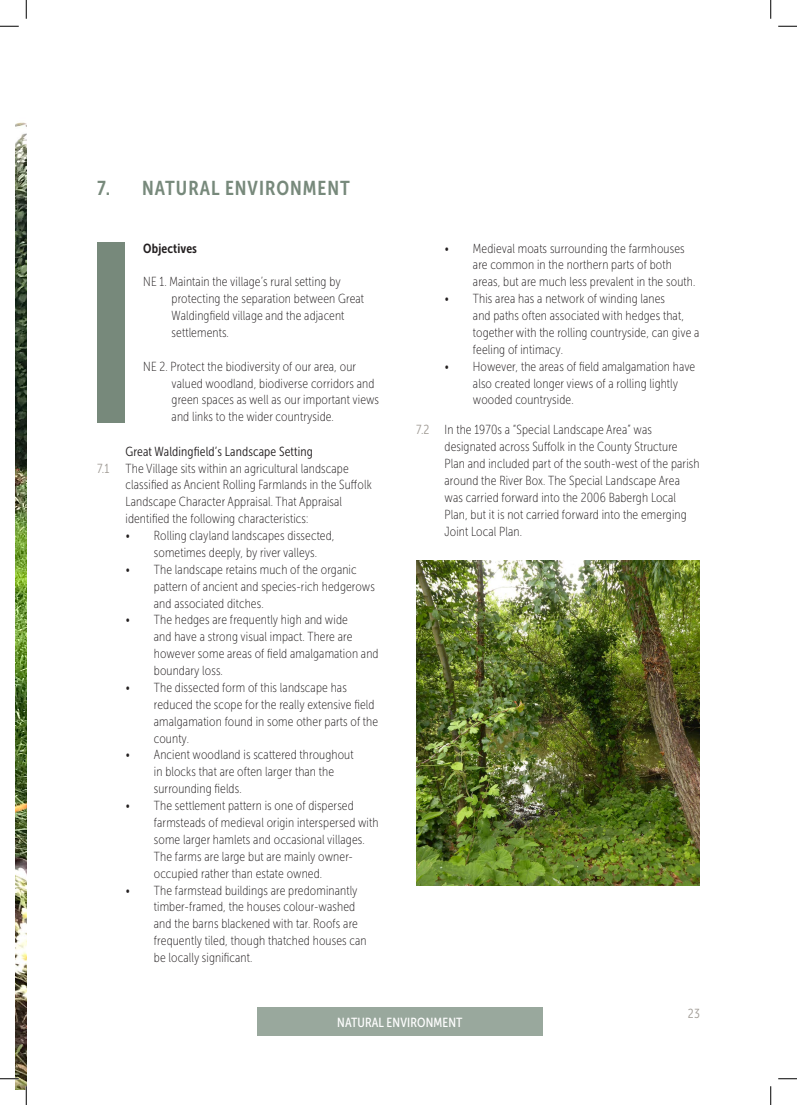
<style>
.page{position:relative;width:797px;height:1105px;background:#fff}
.page>*{position:absolute;margin:0;border:0;box-sizing:border-box;transform-origin:0 0}
.t1{font:20px "Museo Sans Cond 700";letter-spacing:.05em;color:#77897b}
.t2{font:13.12px/16.9px "Museo Sans Cond 100";letter-spacing:.01em;color:#231f20}
.t3{font:13.12px "Museo Sans Cond 300";letter-spacing:.01em;color:#231f20}
.MAP_TEXT{font:13.12px "Museo Sans Cond 500";letter-spacing:.01em;color:#fff}
.t4{font:13.12px "Museo Sans Cond 700";letter-spacing:.01em;color:#231f20}
.t5{font:13.12px "Museo Sans Cond 300";color:#a19c96}
.s1{font-family:"Museo Sans Cond 300";color:#a19c96}
</style>
<div class="page">
<img style="left:16px;top:122px;width:10px;height:967px">
<div style="left:97px;top:242px;width:27px;height:181px;background:#77897b"></div>
<img style="left:416px;top:561px;width:283px;height:325px">
<div style="left:257px;top:1008px;width:285px;height:28px;background:#99a89d"></div>
<svg style="left:0;top:25px;width:19px;height:2px"></svg>
<svg style="left:778px;top:25px;width:19px;height:2px"></svg>
<svg style="left:0;top:1078px;width:19px;height:1px"></svg>
<svg style="left:778px;top:1078px;width:19px;height:1px"></svg>
<svg style="left:25px;top:0;width:2px;height:19px"></svg>
<svg style="left:25px;top:1086px;width:2px;height:19px"></svg>
<svg style="left:770px;top:0;width:1px;height:19px"></svg>
<svg style="left:770px;top:1086px;width:1px;height:19px"></svg>
<p class="t1" style="left:97px;top:177px;width:254px">7. NATURAL ENVIRONMENT</p>
<p class="t4" style="left:143px;top:241px;width:55px">Objectives</p>
<p class="t2" style="left:172px;top:273px;width:194px;text-indent:-28px">NE 1. Maintain the village’s rural setting by protecting the separation between Great Waldingfield village and the adjacent settlements.</p>
<p class="t2" style="left:172px;top:358px;width:209px;text-indent:-28px">NE 2. Protect the biodiversity of our area, our valued woodland, biodiverse corridors and green spaces as well as our important views and links to the wider countryside.</p>
<p class="t3" style="left:125px;top:444px;width:189px">Great Waldingfield’s Landscape Setting</p>
<p class="t2" style="left:125px;top:460px;width:248px;text-indent:-28px"><span class="s1">7.1</span> The Village sits within an agricultural landscape classified as Ancient Rolling Farmlands in the Suffolk Landscape Character Appraisal. That Appraisal identified the following characteristics:</p>
<p class="t2" style="left:154px;top:527px;width:182px;text-indent:-28px">• Rolling clayland landscapes dissected, sometimes deeply, by river valleys.</p>
<p class="t2" style="left:154px;top:561px;width:222px;text-indent:-28px">• The landscape retains much of the organic pattern of ancient and species-rich hedgerows and associated ditches.</p>
<p class="t2" style="left:154px;top:612px;width:226px;text-indent:-28px">• The hedges are frequently high and wide<br>and have a strong visual impact. There are however some areas of field amalgamation and boundary loss.</p>
<p class="t2" style="left:154px;top:679px;width:226px;text-indent:-28px">• The dissected form of this landscape has reduced the scope for the really extensive field amalgamation found in some other parts of the county.</p>
<p class="t2" style="left:154px;top:747px;width:201px;text-indent:-28px">• Ancient woodland is scattered throughout in blocks that are often larger than the surrounding fields.</p>
<p class="t2" style="left:154px;top:797px;width:226px;text-indent:-28px">• The settlement pattern is one of dispersed farmsteads of medieval origin interspersed with some larger hamlets and occasional villages.<br>The farms are large but are mainly owner&shy;occupied rather than estate owned.</p>
<p class="t2" style="left:154px;top:882px;width:214px;text-indent:-28px">• The farmstead buildings are predominantly timber-framed, the houses colour-washed and the barns blackened with tar. Roofs are frequently tiled, though thatched houses can be locally significant.</p>
<p class="t2" style="left:473px;top:240px;width:224px;text-indent:-28px">• Medieval moats surrounding the farmhouses are common in the northern parts of both areas, but are much less prevalent in the south.</p>
<p class="t2" style="left:473px;top:290px;width:228px;text-indent:-28px">• This area has a network of winding lanes<br>and paths often associated with hedges that, together with the rolling countryside, can give a feeling of intimacy.</p>
<p class="t2" style="left:473px;top:358px;width:224px;text-indent:-28px">• However, the areas of field amalgamation have also created longer views of a rolling lightly wooded countryside.</p>
<p class="t2" style="left:444px;top:422px;width:256px;text-indent:-28px"><span class="s1">7.2</span> In the 1970s a “Special Landscape Area” was designated across Suffolk in the County Structure Plan and included part of the south-west of the parish around the River Box. The Special Landscape Area was carried forward into the 2006 Babergh Local Plan, but it is not carried forward into the emerging Joint Local Plan.</p>
<p class="MAP_TEXT" style="left:337px;top:1015px;width:127px">NATURAL ENVIRONMENT</p>
<p class="t5" style="left:688px;top:1006px;width:13px">23</p>
</div>
